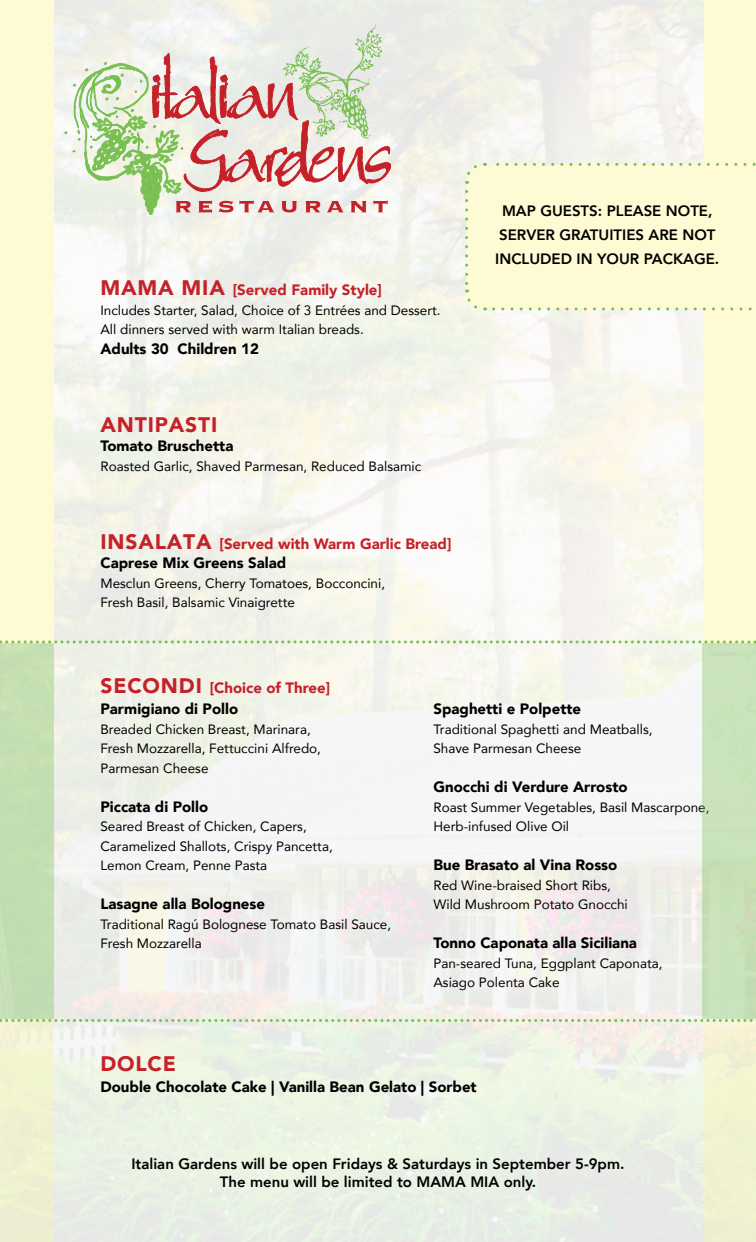
<style>
.page{position:relative;width:756px;height:1242px;background:#fff}
.page>*{position:absolute;margin:0;border:0;box-sizing:border-box;transform-origin:0 0}
.t1{font:900 21px "Avenir";letter-spacing:.04em;color:#c42129}
.t2{font:900 15px "Avenir";color:#000}
.t3{font:800 15px/24px "Avenir";color:#000;text-align:center}
.t4{font:900 15px/19.5px "Avenir";color:#c42129}
.t5{font:13.5px/19.5px "Avenir";color:#000}
.s1{font-size:21px}
.s2{color:#000}
</style>
<div class="page">
<img style="left:54px;top:0;width:651px;height:1242px">
<div style="left:0;top:0;width:54px;height:643px;background:#fdfad4"></div>
<div style="left:0;top:643px;width:54px;height:376px;background:#c3deb2"></div>
<div style="left:0;top:1020px;width:54px;height:222px;background:#f0f2d1"></div>
<svg style="left:64px;top:25px;width:327px;height:190px"></svg>
<div style="left:705px;top:0;width:51px;height:643px;background:#fdfad4"></div>
<div style="left:702px;top:643px;width:54px;height:376px;background:#c9e3bc"></div>
<div style="left:705px;top:1020px;width:51px;height:222px;background:#f1f3d0"></div>
<svg style="left:0;top:640px;width:756px;height:3px"></svg>
<svg style="left:0;top:1019px;width:756px;height:3px;background:#c4ddaf"></svg>
<div style="left:467px;top:164px;width:238px;height:145px;background:#fdfad4"></div>
<svg style="left:464px;top:163px;width:15px;height:21px"></svg>
<svg style="left:465px;top:191px;width:21px;height:121px;background:#f6f7d1"></svg>
<svg style="left:494px;top:307px;width:258px;height:3px"></svg>
<svg style="left:485px;top:163px;width:271px;height:3px"></svg>
<p class="t4" style="left:100px;top:280px;width:283px"><span class="s1">MAMA MIA</span> [Served Family Style]</p>
<p class="t5" style="left:100px;top:300px;width:342px">Includes Starter, Salad, Choice of 3 Entrées and Dessert.<br>All dinners served with warm Italian breads.</p>
<p class="t2" style="left:100px;top:336px;width:160px">Adults 30 Children 12</p>
<h1 class="t1" style="left:100px;top:407px;width:118px">ANTIPASTI</h1>
<p class="t2" style="left:100px;top:433px;width:134px">Tomato Bruschetta</p>
<p class="t5" style="left:100px;top:456px;width:322px">Roasted Garlic, Shaved Parmesan, Reduced Balsamic</p>
<p class="t4" style="left:100px;top:533px;width:353px"><span class="s1">INSALATA</span> [Served with Warm Garlic Bread]<br><span class="s2">Caprese Mix Greens Salad</span></p>
<p class="t5" style="left:100px;top:573px;width:286px">Mesclun Greens, Cherry Tomatoes, Bocconcini,<br>Fresh Basil, Balsamic Vinaigrette</p>
<p class="t4" style="left:100px;top:678px;width:231px"><span class="s1">SECONDI</span> [Choice of Three]</p>
<p class="t3" style="left:495px;top:198px;width:226px">MAP GUESTS: PLEASE NOTE,<br>SERVER GRATUITIES ARE NOT<br>INCLUDED IN YOUR PACKAGE.</p>
<p class="t2" style="left:100px;top:696px;width:139px">Parmigiano di Pollo</p>
<p class="t5" style="left:100px;top:719px;width:222px">Breaded Chicken Breast, Marinara,<br>Fresh Mozzarella, Fettuccini Alfredo,<br>Parmesan Cheese</p>
<p class="t2" style="left:100px;top:794px;width:109px">Piccata di Pollo</p>
<p class="t5" style="left:100px;top:816px;width:234px">Seared Breast of Chicken, Capers,<br>Caramelized Shallots, Crispy Pancetta,<br>Lemon Cream, Penne Pasta</p>
<p class="t2" style="left:100px;top:891px;width:166px">Lasagne alla Bolognese</p>
<p class="t5" style="left:100px;top:914px;width:292px">Traditional Ragú Bolognese Tomato Basil Sauce,<br>Fresh Mozzarella</p>
<p class="t2" style="left:433px;top:696px;width:149px">Spaghetti e Polpette</p>
<p class="t5" style="left:433px;top:719px;width:221px">Traditional Spaghetti and Meatballs,<br>Shave Parmesan Cheese</p>
<p class="t2" style="left:433px;top:774px;width:196px">Gnocchi di Verdure Arrosto</p>
<p class="t5" style="left:433px;top:797px;width:278px">Roast Summer Vegetables, Basil Mascarpone,<br>Herb-infused Olive Oil</p>
<p class="t2" style="left:433px;top:852px;width:185px">Bue Brasato al Vina Rosso</p>
<p class="t5" style="left:433px;top:875px;width:196px">Red Wine-braised Short Ribs,<br>Wild Mushroom Potato Gnocchi</p>
<p class="t2" style="left:433px;top:930px;width:205px">Tonno Caponata alla Siciliana</p>
<p class="t5" style="left:433px;top:953px;width:231px">Pan-seared Tuna, Eggplant Caponata,<br>Asiago Polenta Cake</p>
<h1 class="t1" style="left:100px;top:1045px;width:77px">DOLCE</h1>
<p class="t2" style="left:100px;top:1074px;width:378px">Double Chocolate Cake | Vanilla Bean Gelato | Sorbet</p>
<p class="t3" style="left:131px;top:1155px;width:495px;line-height:18px">Italian Gardens will be open Fridays &amp; Saturdays in September 5-9pm.<br>The menu will be limited to MAMA MIA only.</p>
</div>
